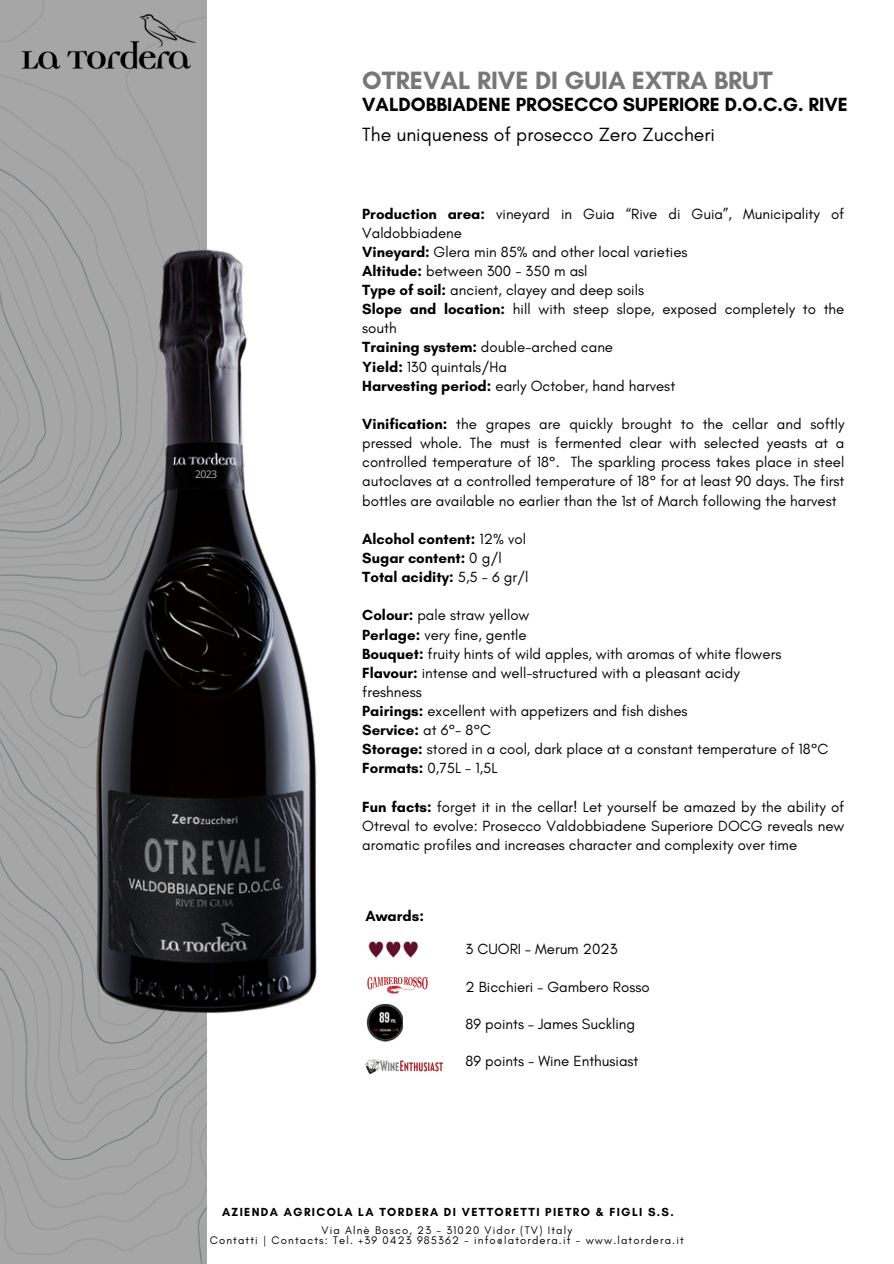
<style>
.page{position:relative;width:894px;height:1264px;background:#fff}
.page>*{position:absolute;margin:0;border:0;box-sizing:border-box;transform-origin:0 0}
.t1{font:700 25.5px "Glacial Indifference";color:#787676}
.t2{font:700 19.5px/30.3px "Glacial Indifference";color:#000}
.t3{font:15px/19.2px "Glacial Indifference";color:#000}
.t4{font:700 15px/19.2px "Glacial Indifference";color:#000}
.t5{font:700 11.85px "Glacial Indifference";letter-spacing:.115em;color:#000}
.t6{font:11.25px/10.4px "Glacial Indifference";letter-spacing:.1em;color:#000;text-align:center}
.t7{font:10.5px "Open Sans";color:#d9d9d9}
.s1{font-weight:400}
.s2{font-weight:700}
</style>
<div class="page">
<img style="left:0;top:74px;width:206px;height:1189px">
<img style="left:95px;top:248px;width:222px;height:767px">
<img style="left:0;top:0;width:207px;height:74px">
<img style="left:368px;top:941px;width:51px;height:16px">
<img style="left:367px;top:976px;width:62px;height:18px">
<img style="left:366px;top:1004px;width:36px;height:38px">
<img style="left:364px;top:1059px;width:79px;height:16px">
<svg style="left:195px;top:470px;width:6px;height:8px"></svg>
<svg style="left:212px;top:470px;width:5px;height:8px"></svg>
<p class="t7" style="left:200px;top:467px;width:13px">02</p>
<p class="t1" style="left:362px;top:64px;width:412px">OTREVAL RIVE DI GUIA EXTRA BRUT</p>
<h1 class="t2" style="left:362px;top:89px;width:487px">VALDOBBIADENE PROSECCO SUPERIORE D.O.C.G. RIVE<br><span class="s1">The uniqueness of prosecco Zero Zuccheri</span></h1>
<h2 class="t3" style="left:362px;top:204px;width:483px"><span class="s2">Production area:</span> vineyard in Guia “Rive di Guia”, Municipality of Valdobbiadene<br><span class="s2">Vineyard:</span> Glera min 85% and other local varieties<br><span class="s2">Altitude:</span> between 300 - 350 m asl<br><span class="s2">Type of soil:</span> ancient, clayey and deep soils<br><span class="s2">Slope and location:</span> hill with steep slope, exposed completely to the south<br><span class="s2">Training system:</span> double-arched cane<br><span class="s2">Yield:</span> 130 quintals/Ha<br><span class="s2">Harvesting period:</span> early October, hand harvest</h2>
<h4 class="t3" style="left:362px;top:414px;width:483px;text-align:justify"><span class="s2">Vinification:</span> the grapes are quickly brought to the cellar and softly pressed whole. The must is fermented clear with selected yeasts at a controlled temperature of 18°. The sparkling process takes place in steel autoclaves at a controlled temperature of 18° for at least 90 days. The first bottles are available no earlier than the 1st of March following the harvest</h4>
<h4 class="t4" style="left:362px;top:529px;width:168px">Alcohol content: <span class="s1">12% vol<br></span>Sugar content: <span class="s1">0 g/l<br></span>Total acidity: <span class="s1">5,5 - 6 gr/l</span></h4>
<h4 class="t3" style="left:362px;top:605px;width:467px"><span class="s2">Colour:</span> pale straw yellow<br><span class="s2">Perlage:</span> very fine, gentle<br><span class="s2">Bouquet:</span> fruity hints of wild apples, with aromas of white flowers <span class="s2">Flavour:</span> intense and well-structured with a pleasant acidy<br>freshness<br><span class="s2">Pairings:</span> excellent with appetizers and fish dishes<br><span class="s2">Service:</span> at 6°- 8°C<br><span class="s2">Storage:</span> stored in a cool, dark place at a constant temperature of 18°C <span class="s2">Formats:</span> 0,75L - 1,5L</h4>
<h4 class="t3" style="left:362px;top:796px;width:483px;text-align:justify"><span class="s2">Fun facts:</span> forget it in the cellar! Let yourself be amazed by the ability of Otreval to evolve: Prosecco Valdobbiadene Superiore DOCG reveals new aromatic profiles and increases character and complexity over time</h4>
<p class="t4" style="left:365px;top:906px;width:60px">Awards:</p>
<p class="t3" style="left:465px;top:939px;width:153px">3 CUORI – Merum 2023</p>
<p class="t3" style="left:465px;top:976px;width:185px">2 Bicchieri – Gambero Rosso</p>
<p class="t3" style="left:465px;top:1013px;width:171px">89 points – James Suckling</p>
<p class="t3" style="left:465px;top:1050px;width:174px">89 points - Wine Enthusiast</p>
<p class="t5" style="left:222px;top:1204px;width:453px">AZIENDA AGRICOLA LA TORDERA DI VETTORETTI PIETRO &amp; FIGLI S.S.</p>
<p class="t6" style="left:210px;top:1224px;width:475px">Via Alnè Bosco, 23 - 31020 Vidor (TV) Italy<br>Contatti | Contacts: Tel. +39 0423 985362 - info@latordera.it - www.latordera.it</p>
</div>
